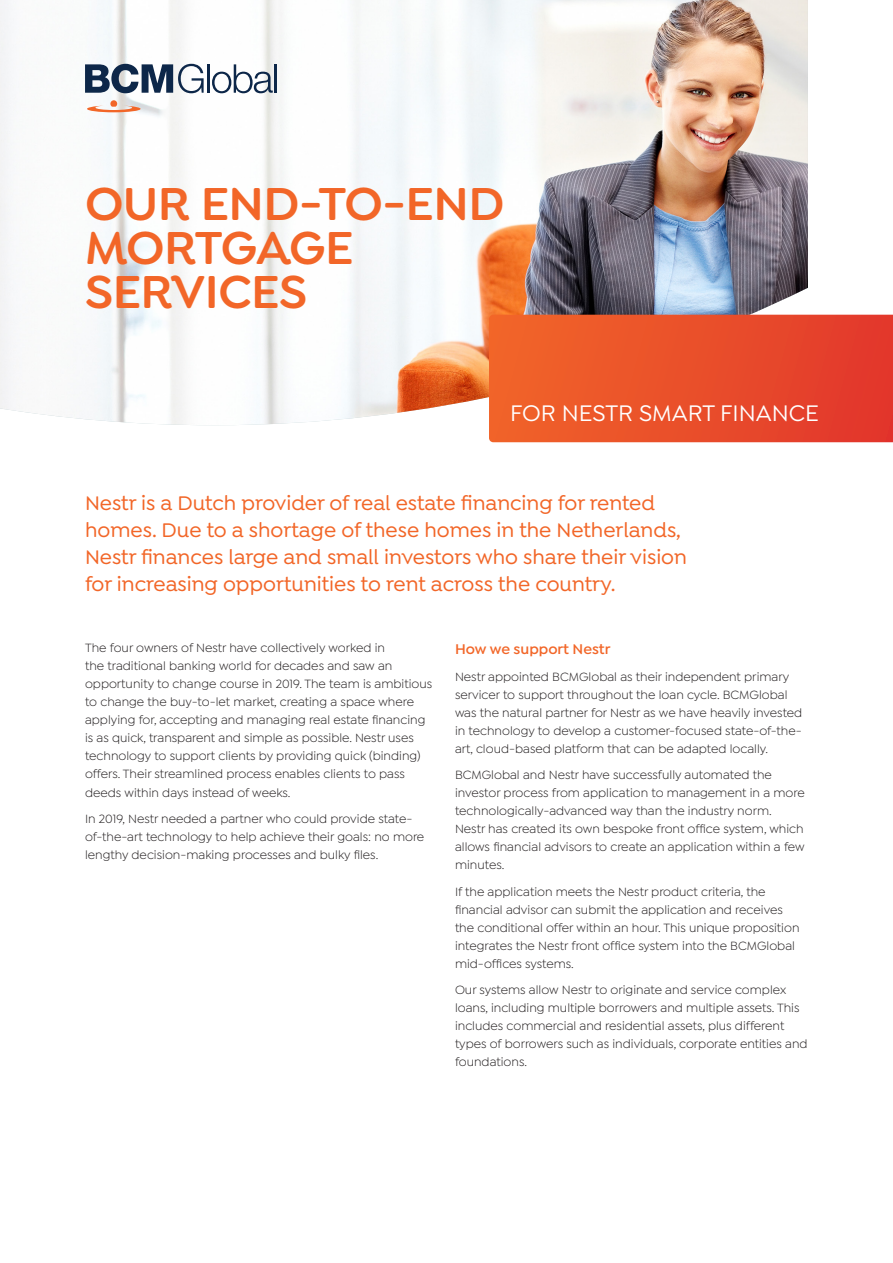
<style>
.page{position:relative;width:893px;height:1263px;background:#fff}
.page>*{position:absolute;margin:0;border:0;box-sizing:border-box;transform-origin:0 0}
.Cover_Heading{font:600 49.2px/44.2px "Isidora Soft";letter-spacing:-.01em;color:#f26628}
.Cover_Byline{font:500 24px "Isidora Sans";color:#fff}
.Intro_copy{font:500 21px/27px "Isidora Soft";color:#f26628}
.Internal_Heading_3{font:600 15px "Isidora Sans";color:#f26628}
.Body_copy{font:12.75px/18px "Isidora Sans";color:#231f20}
</style>
<div class="page">
<img style="left:0;top:0;width:808px;height:425px">
<svg style="left:489px;top:315px;width:404px;height:127px;background:#e94e2a"></svg>
<svg style="left:87px;top:100px;width:54px;height:12px"></svg>
<svg style="left:85px;top:64px;width:119px;height:29px"></svg>
<hr style="left:207px;top:64px;width:3px;height:29px;background:#0d2749">
<svg style="left:212px;top:64px;width:61px;height:29px"></svg>
<hr style="left:274px;top:64px;width:3px;height:29px;background:#0d2749">
<p class="Cover_Heading" style="left:85px;top:181px;width:421px">OUR END-TO-END<br>MORTGAGE<br>SERVICES</p>
<p class="Cover_Byline" style="left:510px;top:400px;width:310px">FOR NESTR SMART FINANCE</p>
<p class="Intro_copy" style="left:85px;top:490px;width:603px">Nestr is a Dutch provider of real estate financing for rented homes. Due to a shortage of these homes in the Netherlands, Nestr finances large and small investors who share their vision for increasing opportunities to rent across the country.</p>
<p class="Body_copy" style="left:85px;top:639px;width:349px">The four owners of Nestr have collectively worked in<br>the traditional banking world for decades and saw an opportunity to change course in 2019. The team is ambitious to change the buy-to-let market, creating a space where applying for, accepting and managing real estate financing is as quick, transparent and simple as possible. Nestr uses technology to support clients by providing quick (binding) offers. Their streamlined process enables clients to pass deeds within days instead of weeks.</p>
<p class="Body_copy" style="left:85px;top:810px;width:341px">In 2019, Nestr needed a partner who could provide state&shy;of-the-art technology to help achieve their goals: no more lengthy decision-making processes and bulky files.</p>
<p class="Internal_Heading_3" style="left:455px;top:640px;width:157px">How we support Nestr</p>
<p class="Body_copy" style="left:455px;top:667px;width:349px">Nestr appointed BCMGlobal as their independent primary servicer to support throughout the loan cycle. BCMGlobal was the natural partner for Nestr as we have heavily invested in technology to develop a customer-focused state-of-the&shy;art, cloud-based platform that can be adapted locally.</p>
<p class="Body_copy" style="left:455px;top:766px;width:351px">BCMGlobal and Nestr have successfully automated the investor process from application to management in a more technologically-advanced way than the industry norm.<br>Nestr has created its own bespoke front office system, which allows financial advisors to create an application within a few minutes.</p>
<p class="Body_copy" style="left:455px;top:882px;width:346px">If the application meets the Nestr product criteria, the financial advisor can submit the application and receives the conditional offer within an hour. This unique proposition integrates the Nestr front office system into the BCMGlobal mid-offices systems.</p>
<p class="Body_copy" style="left:455px;top:981px;width:354px">Our systems allow Nestr to originate and service complex loans, including multiple borrowers and multiple assets. This includes commercial and residential assets, plus different types of borrowers such as individuals, corporate entities and foundations.</p>
</div>
